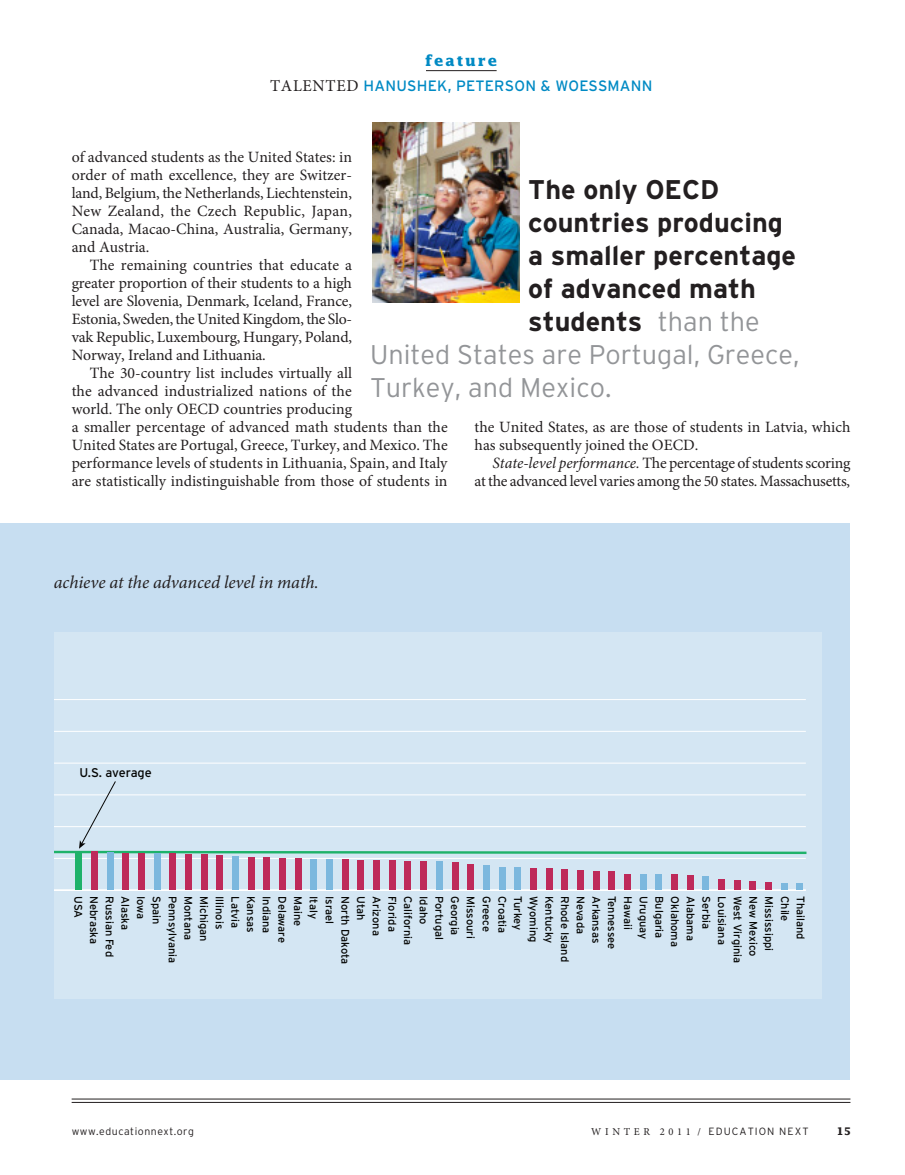
<style>
.page{position:relative;width:905px;height:1175px;background:#fff}
.page>*{position:absolute;margin:0;border:0;box-sizing:border-box;transform-origin:0 0}
.dek{font:700 27px "Interstate";color:#231f20}
.dek-2{font:300 27px "Interstate";color:#939598}
.t1{font:italic 18px "Minion Pro";letter-spacing:-.005em;color:#231f20}
.bodytext{font:15.75px/18px "Minion Pro";color:#231f20;text-align:justify}
.bodytext-2{font:15.75px/18px "Minion Pro";letter-spacing:-.02em;color:#231f20;text-align:right}
.t2{font:15px "Interstate";letter-spacing:.015em;color:#008ac4}
.t3{font:700 15px "Lucida";letter-spacing:.12em;color:#008ac4}
.t4{font:12.6px "Interstate";letter-spacing:-.005em;color:#040503}
.t5{font:11.1px/15.8px "Interstate";color:#040503}
.t6{font:300 10.5px "Interstate";letter-spacing:.1em;color:#231f20}
.t7{font:300 10.5px "Interstate";letter-spacing:.05em;color:#231f20}
.t8{font:700 10.5px "Lucida";color:#231f20}
.s1{font-family:"Minion Pro";font-size:16.5px;color:#231f20}
.s2{font-weight:300;color:#939598}
.s3{font-style:italic}
.s4{font-family:"Minion Pro";font-weight:400}
</style>
<div class="page">
<hr style="left:72px;top:1102px;width:778px;height:1px;background:#231f20">
<hr style="left:72px;top:1098px;width:778px;height:1px;background:#231f20">
<hr style="left:426px;top:70px;width:70px;height:1px;background:#231f20">
<div style="left:0;top:523px;width:849px;height:556px;background:#c7def1"></div>
<div style="left:54px;top:632px;width:767px;height:367px;background:#d4e6f3"></div>
<hr style="left:54px;top:889px;width:751px;height:2px;background:#fff">
<hr style="left:54px;top:699px;width:751px;height:1px;background:#fff">
<hr style="left:54px;top:731px;width:751px;height:1px;background:#fff">
<hr style="left:54px;top:762px;width:751px;height:1px;background:#fff">
<hr style="left:54px;top:858px;width:751px;height:1px;background:#fff">
<div style="left:76px;top:851px;width:6px;height:39px;background:#1eb26a"></div>
<div style="left:107px;top:852px;width:6px;height:38px;background:#7cb8de"></div>
<div style="left:154px;top:854px;width:6px;height:36px;background:#7cb8de"></div>
<div style="left:232px;top:856px;width:7px;height:34px;background:#7cb8de"></div>
<div style="left:311px;top:859px;width:6px;height:31px;background:#7cb8de"></div>
<div style="left:326px;top:859px;width:7px;height:31px;background:#7cb8de"></div>
<div style="left:436px;top:862px;width:6px;height:28px;background:#7cb8de"></div>
<div style="left:483px;top:865px;width:6px;height:25px;background:#7cb8de"></div>
<div style="left:499px;top:867px;width:6px;height:23px;background:#7cb8de"></div>
<div style="left:514px;top:867px;width:7px;height:23px;background:#7cb8de"></div>
<div style="left:640px;top:874px;width:6px;height:16px;background:#7cb8de"></div>
<div style="left:655px;top:875px;width:7px;height:15px;background:#7cb8de"></div>
<div style="left:702px;top:876px;width:7px;height:14px;background:#7cb8de"></div>
<div style="left:91px;top:852px;width:7px;height:38px;background:#be2a5a"></div>
<div style="left:123px;top:853px;width:6px;height:37px;background:#be2a5a"></div>
<div style="left:138px;top:854px;width:7px;height:36px;background:#be2a5a"></div>
<div style="left:170px;top:854px;width:6px;height:36px;background:#be2a5a"></div>
<div style="left:185px;top:854px;width:7px;height:36px;background:#be2a5a"></div>
<div style="left:201px;top:855px;width:6px;height:35px;background:#be2a5a"></div>
<div style="left:217px;top:855px;width:6px;height:35px;background:#be2a5a"></div>
<div style="left:248px;top:857px;width:6px;height:33px;background:#be2a5a"></div>
<div style="left:264px;top:857px;width:6px;height:33px;background:#be2a5a"></div>
<div style="left:279px;top:858px;width:6px;height:32px;background:#be2a5a"></div>
<div style="left:295px;top:858px;width:6px;height:32px;background:#be2a5a"></div>
<div style="left:342px;top:859px;width:6px;height:31px;background:#be2a5a"></div>
<div style="left:358px;top:860px;width:6px;height:30px;background:#be2a5a"></div>
<div style="left:373px;top:860px;width:7px;height:30px;background:#be2a5a"></div>
<div style="left:389px;top:861px;width:6px;height:29px;background:#be2a5a"></div>
<div style="left:405px;top:861px;width:6px;height:29px;background:#be2a5a"></div>
<div style="left:420px;top:861px;width:7px;height:29px;background:#be2a5a"></div>
<div style="left:452px;top:862px;width:6px;height:28px;background:#be2a5a"></div>
<div style="left:467px;top:864px;width:7px;height:26px;background:#be2a5a"></div>
<div style="left:530px;top:868px;width:6px;height:22px;background:#be2a5a"></div>
<div style="left:546px;top:868px;width:6px;height:22px;background:#be2a5a"></div>
<div style="left:561px;top:869px;width:7px;height:21px;background:#be2a5a"></div>
<div style="left:577px;top:870px;width:6px;height:20px;background:#be2a5a"></div>
<div style="left:593px;top:871px;width:6px;height:19px;background:#be2a5a"></div>
<div style="left:608px;top:871px;width:6px;height:19px;background:#be2a5a"></div>
<div style="left:624px;top:874px;width:6px;height:16px;background:#be2a5a"></div>
<div style="left:671px;top:875px;width:6px;height:15px;background:#be2a5a"></div>
<div style="left:687px;top:875px;width:6px;height:15px;background:#be2a5a"></div>
<div style="left:718px;top:879px;width:6px;height:11px;background:#be2a5a"></div>
<div style="left:734px;top:881px;width:6px;height:9px;background:#be2a5a"></div>
<div style="left:749px;top:881px;width:7px;height:9px;background:#be2a5a"></div>
<div style="left:765px;top:882px;width:6px;height:8px;background:#be2a5a"></div>
<div style="left:781px;top:883px;width:6px;height:7px;background:#7cb8de"></div>
<div style="left:796px;top:883px;width:7px;height:7px;background:#7cb8de"></div>
<svg style="left:54px;top:781px;width:753px;height:74px"></svg>
<img style="left:372px;top:122px;width:147px;height:180px">
<p class="t3" style="left:425px;top:51px;width:74px">feature</p>
<p class="t2" style="left:270px;top:78px;width:384px"><span class="s1">TALENTED</span> HANUSHEK, PETERSON &amp; WOESSMANN</p>
<p class="bodytext" style="left:72px;top:148px;width:282px">of advanced students as the United States: in order of math excellence, they are Switzer&shy;land, Belgium, the Netherlands, Liechtenstein, New Zealand, the Czech Republic, Japan, Canada, Macao-China, Australia, Germany, and Austria.</p>
<p class="bodytext" style="left:72px;top:256px;width:282px;text-indent:18px">The remaining countries that educate a greater proportion of their students to a high level are Slovenia, Denmark, Iceland, France, Estonia, Sweden, the United Kingdom, the Slo&shy;vak Republic, Luxembourg, Hungary, Poland, Norway, Ireland and Lithuania.</p>
<p class="bodytext" style="left:72px;top:364px;width:377px;text-align:left;text-indent:18px">The 30-country list includes virtually all<br>the advanced industrialized nations of the<br>world. The only OECD countries producing<br>a smaller percentage of advanced math students than the United States are Portugal, Greece, Turkey, and Mexico. The performance levels of students in Lithuania, Spain, and Italy are statistically indistinguishable from those of students in</p>
<p class="dek" style="left:528px;top:175px;width:192px">The only OECD</p>
<p class="dek" style="left:528px;top:208px;width:256px">countries producing</p>
<p class="dek" style="left:528px;top:241px;width:269px">a smaller percentage</p>
<p class="dek" style="left:528px;top:274px;width:229px">of advanced math</p>
<p class="dek" style="left:528px;top:307px;width:233px">students <span class="s2">than the</span></p>
<p class="dek-2" style="left:370px;top:339px;width:431px">United States are Portugal, Greece,</p>
<p class="dek-2" style="left:370px;top:372px;width:243px">Turkey, and Mexico.</p>
<p class="bodytext" style="left:474px;top:418px;width:377px">the United States, as are those of students in Latvia, which has subsequently joined the OECD.</p>
<p class="bodytext-2" style="left:474px;top:454px;width:377px"><span class="s3">State-level performance.</span> The percentage of students scoring<br>at the advanced level varies among the 50 states. Massachusetts,</p>
<p class="t1" style="left:54px;top:570px;width:266px">achieve at the advanced level in math.</p>
<p class="t4" style="left:79px;top:765px;width:74px">U.S. average</p>
<p class="t5" style="left:180px;top:896px;width:69px;rotate:90deg">Pennsylvania<br>Spain<br>Iowa<br>Alaska<br>Russian Fed<br>Nebraska<br>USA</p>
<p class="t5" style="left:384px;top:896px;width:41px;rotate:90deg">Arizona</p>
<p class="t5" style="left:400px;top:896px;width:37px;rotate:90deg">Florida</p>
<p class="t5" style="left:541px;top:896px;width:48px;rotate:90deg">Wyoming<br>Turkey<br>Croatia<br>Greece</p>
<p class="t5" style="left:636px;top:896px;width:55px;rotate:90deg">Hawaii<br>Tennessee<br>Arkansas<br>Nevada</p>
<p class="t5" style="left:745px;top:896px;width:69px;rotate:90deg">West Virginia<br>Louisiana<br>Serbia<br>Alabama</p>
<p class="t5" style="left:808px;top:896px;width:45px;rotate:90deg">Thailand</p>
<p class="t5" style="left:416px;top:896px;width:50px;rotate:90deg">California</p>
<p class="t5" style="left:432px;top:896px;width:30px;rotate:90deg">Idaho</p>
<p class="t5" style="left:463px;top:896px;width:41px;rotate:90deg">Georgia</p>
<p class="t5" style="left:479px;top:896px;width:44px;rotate:90deg">Missouri</p>
<p class="t5" style="left:651px;top:896px;width:45px;rotate:90deg">Uruguay</p>
<p class="t5" style="left:667px;top:896px;width:44px;rotate:90deg">Bulgaria</p>
<p class="t5" style="left:683px;top:896px;width:52px;rotate:90deg">Oklahoma</p>
<p class="t5" style="left:761px;top:896px;width:62px;rotate:90deg">New Mexico</p>
<p class="t5" style="left:777px;top:896px;width:57px;rotate:90deg">Mississippi</p>
<p class="t5" style="left:792px;top:896px;width:27px;rotate:90deg">Chile</p>
<p class="t5" style="left:369px;top:896px;width:70px;rotate:90deg">Utah<br>North Dakota<br>Israel<br>Italy</p>
<p class="t5" style="left:196px;top:896px;width:46px;rotate:90deg">Montana</p>
<p class="t5" style="left:212px;top:896px;width:47px;rotate:90deg">Michigan</p>
<p class="t5" style="left:228px;top:896px;width:35px;rotate:90deg">Illinois</p>
<p class="t5" style="left:243px;top:896px;width:33px;rotate:90deg">Latvia</p>
<p class="t5" style="left:259px;top:896px;width:38px;rotate:90deg">Kansas</p>
<p class="t5" style="left:275px;top:896px;width:39px;rotate:90deg">Indiana</p>
<p class="t5" style="left:290px;top:896px;width:48px;rotate:90deg">Delaware</p>
<p class="t5" style="left:306px;top:896px;width:32px;rotate:90deg">Maine</p>
<p class="t5" style="left:447px;top:896px;width:45px;rotate:90deg">Portugal</p>
<p class="t5" style="left:557px;top:896px;width:49px;rotate:90deg">Kentucky</p>
<p class="t5" style="left:573px;top:896px;width:68px;rotate:90deg">Rhode Island</p>
<p class="t7" style="left:72px;top:1125px;width:124px">www.educationnext.org</p>
<p class="t6" style="left:591px;top:1125px;width:219px"><span class="s4">W I N T E R 2 0 1 1 /</span> EDUCATION NEXT</p>
<p class="t8" style="left:836px;top:1124px;width:16px">15</p>
</div>
